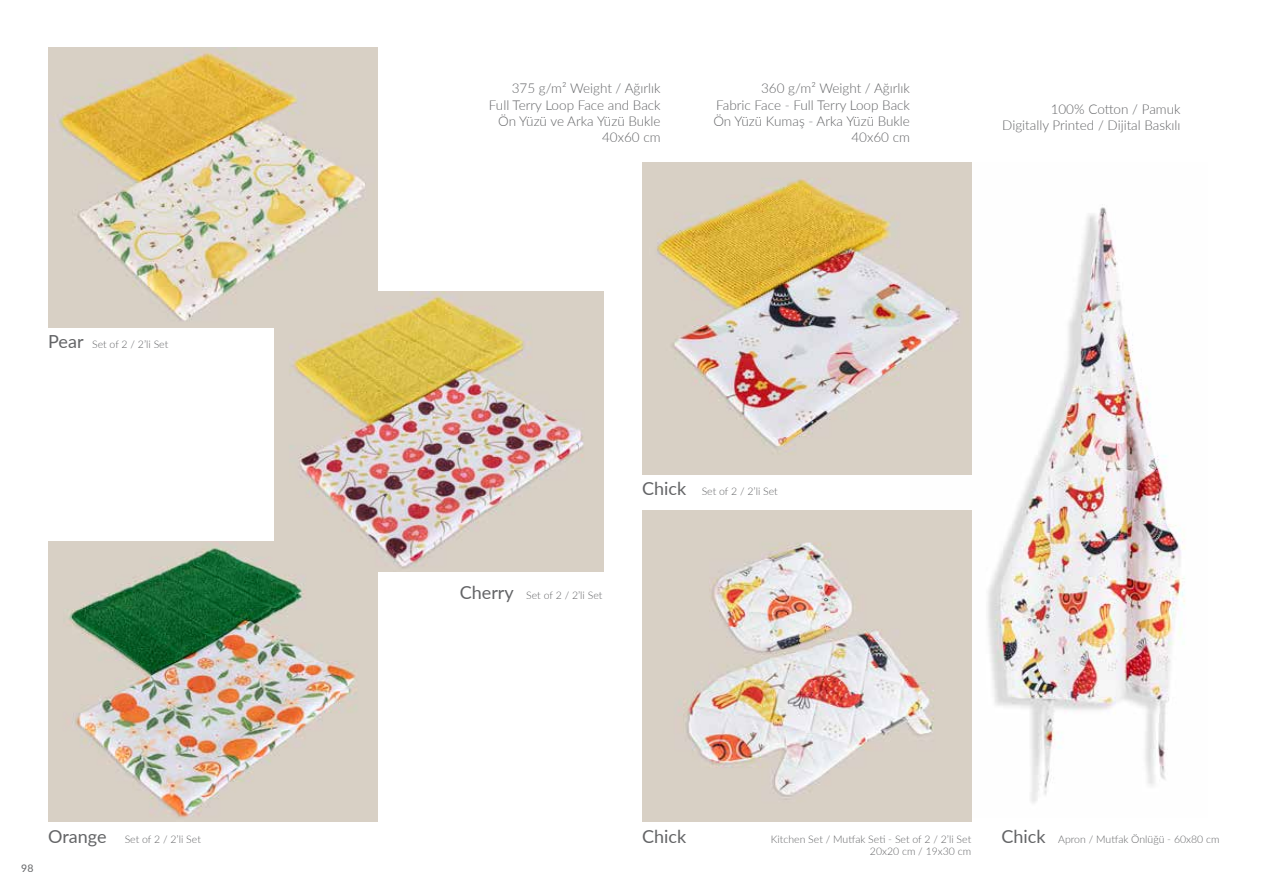
<style>
.page{position:relative;width:1263px;height:893px;background:#fff}
.page>*{position:absolute;margin:0;border:0;box-sizing:border-box;transform-origin:0 0}
.t1{font:18px "Lato";color:#636466}
.t2{font:300 13.5px/16.2px "Lato";color:#636466;text-align:right}
.t3{font:300 10.5px/12.6px "Lato";color:#636466;text-align:right}
.t4{font:10.5px "Lato";color:#636466}
.s1{font-weight:400;font-size:18px}
</style>
<div class="page">
<img style="left:48px;top:47px;width:329px;height:280px">
<img style="left:910px;top:163px;width:275px;height:654px">
<img style="left:48px;top:542px;width:329px;height:280px">
<img style="left:642px;top:163px;width:329px;height:311px">
<img style="left:642px;top:510px;width:329px;height:312px">
<img style="left:274px;top:291px;width:329px;height:281px">
<h1 class="t1" style="left:48px;top:329px;width:37px">Pear</h1>
<p class="t3" style="left:92px;top:338px;width:78px">Set of 2 / 2’li Set</p>
<p class="t2" style="left:489px;top:80px;width:173px">375 g/m² Weight / Ağırlık<br>Full Terry Loop Face and Back<br>Ön Yüzü ve Arka Yüzü Bukle<br>40x60 cm</p>
<p class="t2" style="left:713px;top:80px;width:198px">360 g/m² Weight / Ağırlık<br>Fabric Face - Full Terry Loop Back<br>Ön Yüzü Kumaş - Arka Yüzü Bukle<br>40x60 cm</p>
<p class="t2" style="left:1002px;top:100px;width:180px">100% Cotton / Pamuk<br>Digitally Printed / Dijital Baskılı</p>
<h1 class="t1" style="left:460px;top:579px;width:55px">Cherry</h1>
<p class="t3" style="left:526px;top:588px;width:78px">Set of 2 / 2’li Set</p>
<p class="t3" style="left:642px;top:485px;width:137px"><span class="s1">Chick</span> Set of 2 / 2’li Set</p>
<p class="t4" style="left:21px;top:860px;width:14px">98</p>
<h1 class="t1" style="left:48px;top:823px;width:60px">Orange</h1>
<h1 class="t1" style="left:642px;top:823px;width:46px">Chick</h1>
<h1 class="t1" style="left:1001px;top:823px;width:46px">Chick</h1>
<p class="t3" style="left:771px;top:832px;width:202px">Kitchen Set / Mutfak Seti - Set of 2 / 2’li Set<br>20x20 cm / 19x30 cm</p>
<p class="t3" style="left:1058px;top:832px;width:163px">Apron / Mutfak Önlüğü - 60x80 cm</p>
<p class="t3" style="left:125px;top:832px;width:78px">Set of 2 / 2’li Set</p>
</div>
